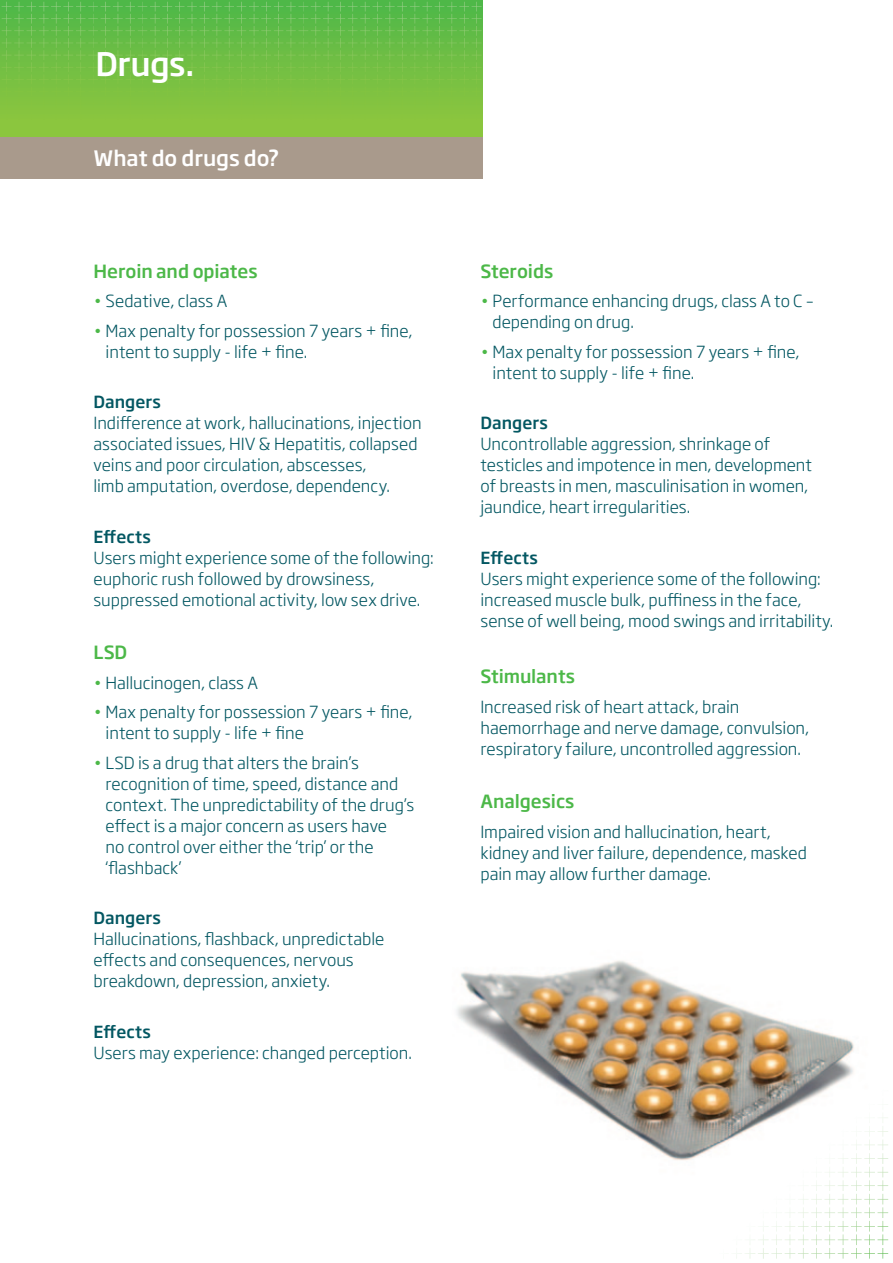
<style>
.page{position:relative;width:893px;height:1263px;background:#fff}
.page>*{position:absolute;margin:0;border:0;box-sizing:border-box;transform-origin:0 0}
.t1{font:500 31.95px "Soho Gothic Pro";letter-spacing:-.015em;color:#fff}
.Sub_head{font:500 21px "Soho Gothic Pro";letter-spacing:-.005em;color:#fff}
.Sub_head-2{font:500 18px "Soho Gothic Pro";letter-spacing:-.005em;color:#4cb848}
.Sub_head-3{font:300 16.5px/21px "Soho Gothic Pro";color:#035762}
.s1{color:#4cb848}
.s2{font-weight:500}
</style>
<div class="page">
<div style="left:0;top:136px;width:482px;height:43px;background:#a99a8c"></div>
<div style="left:0;top:0;width:482px;height:136px;background:linear-gradient(to bottom,#51b84b,#92c73d)"></div>
<img style="left:2px;top:2px;width:331px;height:22px">
<img style="left:335px;top:2px;width:72px;height:70px">
<img style="left:410px;top:2px;width:72px;height:70px">
<svg style="left:736px;top:1117px;width:152px;height:141px"></svg>
<img style="left:456px;top:960px;width:420px;height:225px">
<p class="t1" style="left:95px;top:39px;width:100px">Drugs.</p>
<p class="Sub_head" style="left:94px;top:141px;width:187px">What do drugs do?</p>
<p class="Sub_head-2" style="left:94px;top:257px;width:166px">Heroin and opiates</p>
<p class="Sub_head-3" style="left:94px;top:290px;width:135px"><span class="s1">•</span> Sedative, class A</p>
<p class="Sub_head-3" style="left:106px;top:319px;width:308px;text-indent:-12px"><span class="s1">•</span> Max penalty for possession 7 years + fine, intent to supply - life + fine.</p>
<p class="Sub_head-3" style="left:94px;top:391px;width:330px"><span class="s2">Dangers<br></span>Indifference at work, hallucinations, injection associated issues, HIV &amp; Hepatitis, collapsed veins and poor circulation, abscesses,<br>limb amputation, overdose, dependency.</p>
<p class="Sub_head-3" style="left:94px;top:525px;width:342px"><span class="s2">Effects<br></span>Users might experience some of the following: euphoric rush followed by drowsiness, suppressed emotional activity, low sex drive.</p>
<p class="Sub_head-2" style="left:94px;top:638px;width:35px">LSD</p>
<p class="Sub_head-3" style="left:94px;top:671px;width:166px"><span class="s1">•</span> Hallucinogen, class A</p>
<p class="Sub_head-3" style="left:106px;top:701px;width:308px;text-indent:-12px"><span class="s1">•</span> Max penalty for possession 7 years + fine, intent to supply - life + fine</p>
<p class="Sub_head-3" style="left:106px;top:751px;width:310px;text-indent:-12px"><span class="s1">•</span> LSD is a drug that alters the brain’s recognition of time, speed, distance and context. The unpredictability of the drug’s effect is a major concern as users have<br>no control over either the ‘trip’ or the ‘flashback’</p>
<p class="Sub_head-3" style="left:94px;top:907px;width:292px"><span class="s2">Dangers<br></span>Hallucinations, flashback, unpredictable effects and consequences, nervous breakdown, depression, anxiety.</p>
<p class="Sub_head-3" style="left:94px;top:1020px;width:320px"><span class="s2">Effects<br></span>Users may experience: changed perception.</p>
<p class="Sub_head-2" style="left:480px;top:257px;width:74px">Steroids</p>
<p class="Sub_head-3" style="left:493px;top:290px;width:323px;text-indent:-12px"><span class="s1">•</span> Performance enhancing drugs, class A to C – depending on drug.</p>
<p class="Sub_head-3" style="left:493px;top:340px;width:308px;text-indent:-12px"><span class="s1">•</span> Max penalty for possession 7 years + fine, intent to supply - life + fine.</p>
<p class="Sub_head-3" style="left:480px;top:412px;width:333px"><span class="s2">Dangers<br></span>Uncontrollable aggression, shrinkage of testicles and impotence in men, development of breasts in men, masculinisation in women, jaundice, heart irregularities.</p>
<p class="Sub_head-3" style="left:480px;top:546px;width:354px"><span class="s2">Effects<br></span>Users might experience some of the following: increased muscle bulk, puffiness in the face, sense of well being, mood swings and irritability.</p>
<p class="Sub_head-2" style="left:480px;top:662px;width:96px">Stimulants</p>
<p class="Sub_head-3" style="left:480px;top:695px;width:330px">Increased risk of heart attack, brain haemorrhage and nerve damage, convulsion, respiratory failure, uncontrolled aggression.</p>
<p class="Sub_head-2" style="left:480px;top:787px;width:95px">Analgesics</p>
<p class="Sub_head-3" style="left:480px;top:820px;width:328px">Impaired vision and hallucination, heart, kidney and liver failure, dependence, masked pain may allow further damage.</p>
</div>
